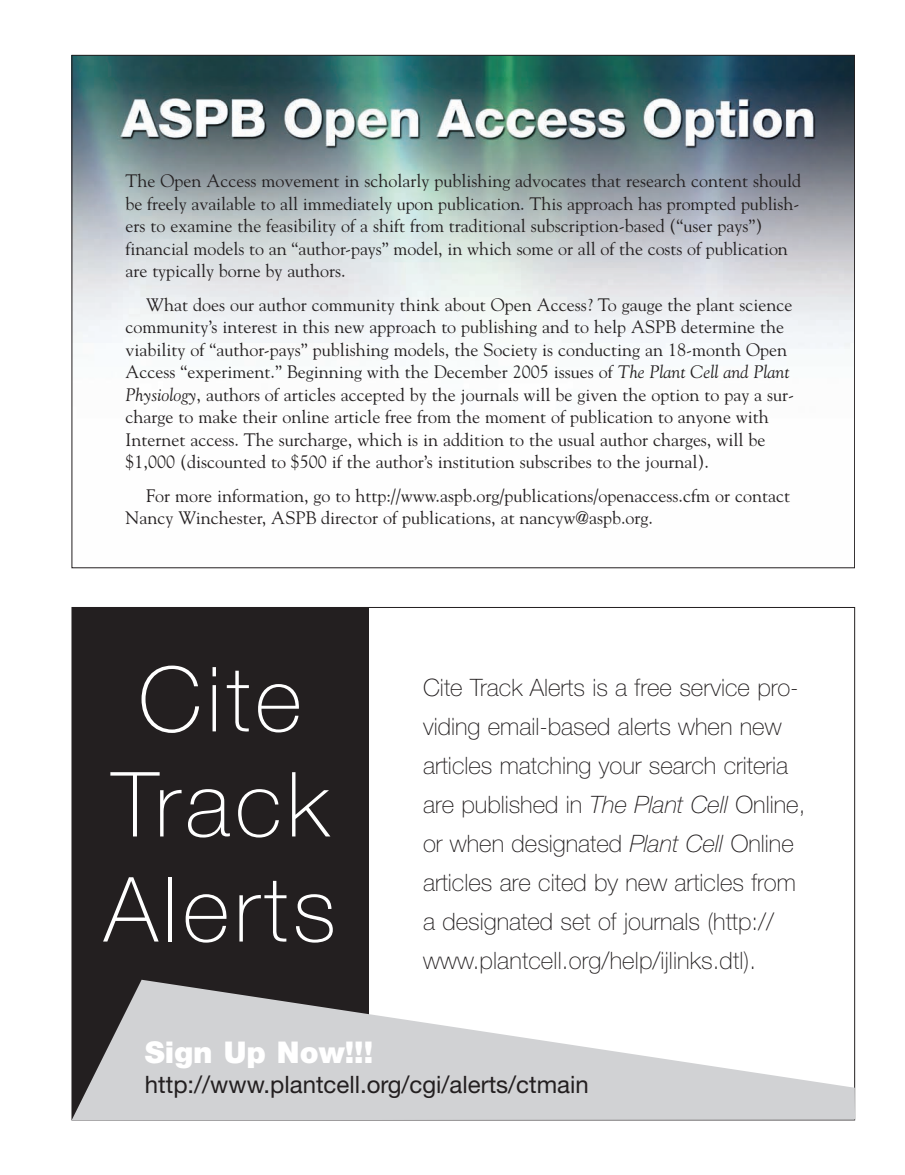
<style>
.page{position:relative;width:905px;height:1175px;background:#fff}
.page>*{position:absolute;margin:0;border:0;box-sizing:border-box;transform-origin:0 0}
.t1{font:90px/105px "Helvetica Neue Thin+XJRGNT";letter-spacing:.055em;color:#fff;text-align:center}
.t2{font:30px "Helvetica Neue Black+GRTUFH";color:#fff}
.t3{font:24px/39px "Helvetica Neue Thin+XJRGNT";color:#231f20}
.t4{font:24px "Helvetica Neue Roman+NBDTZF";color:#231f20}
.t5{font:18px/22.5px "Goudy+FOZEPD+WVFWAV";color:#231f20}
.s1{font-family:"Goudy Italic+KDNQLH+BMYQCL"}
.s2{font-family:"Helvetica Neue Thin Italic+QHVUOW"}
</style>
<div class="page">
<img style="left:74px;top:57px;width:779px;height:292px">
<div style="left:72px;top:607px;width:296px;height:512px;background:#231f20"></div>
<svg style="left:72px;top:979px;width:783px;height:141px;fill:#d1d2d4"></svg>
<p class="t5" style="left:126px;top:171px;width:677px">The Open Access movement in scholarly publishing advocates that research content should be freely available to all immediately upon publication. This approach has prompted publish&shy;ers to examine the feasibility of a shift from traditional subscription-based (“user pays”) financial models to an “author-pays” model, in which some or all of the costs of publication are typically borne by authors.</p>
<p class="t5" style="left:126px;top:294px;width:670px;text-indent:21px">What does our author community think about Open Access? To gauge the plant science community’s interest in this new approach to publishing and to help ASPB determine the viability of “author-pays” publishing models, the Society is conducting an 18-month Open Access “experiment.” Beginning with the December 2005 issues of <span class="s1">The Plant Cell and Plant Physiology</span>, authors of articles accepted by the journals will be given the option to pay a sur&shy;charge to make their online article free from the moment of publication to anyone with Internet access. The surcharge, which is in addition to the usual author charges, will be $1,000 (discounted to $500 if the author’s institution subscribes to the journal).</p>
<p class="t5" style="left:126px;top:485px;width:666px;text-indent:21px">For more information, go to http://www.aspb.org/publications/openaccess.cfm or contact<br>Nancy Winchester, ASPB director of publications, at nancyw@aspb.org.</p>
<h1 class="t1" style="left:104px;top:656px;width:233px">Cite<br>Track<br>Alerts</h1>
<p class="t3" style="left:423px;top:670px;width:384px">Cite Track Alerts is a free service pro&shy;viding email-based alerts when new articles matching your search criteria are published in <span class="s2">The Plant Cell</span> Online, or when designated <span class="s2">Plant Cell</span> Online articles are cited by new articles from a designated set of journals (http:// www.plantcell.org/help/ijlinks.dtl).</p>
<h2 class="t2" style="left:145px;top:1034px;width:230px">Sign Up Now!!!</h2>
<h3 class="t4" style="left:145px;top:1070px;width:445px">http://www.plantcell.org/cgi/alerts/ctmain</h3>
</div>
